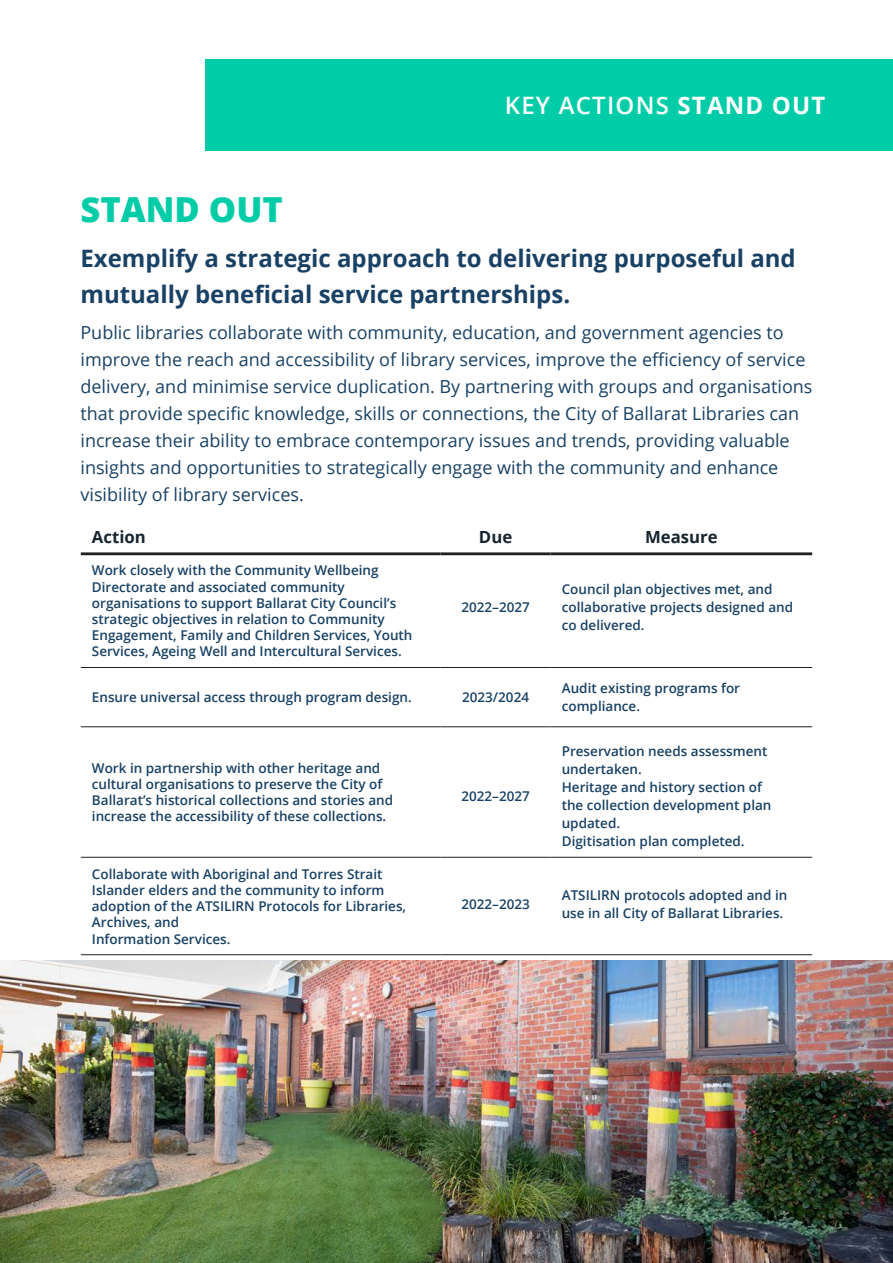
<style>
.page{position:relative;width:893px;height:1263px;background:#fff}
.page>*{position:absolute;margin:0;border:0;box-sizing:border-box;transform-origin:0 0}
.Body_Text{font:800 34.5px "Open Sans";color:#00cca7}
.Body_Text-2{font:700 24px/36px "Open Sans";color:#194164}
.Chapter_Title_-_Alig{font:600 24px "Open Sans";letter-spacing:.05em;color:#fff}
.Body_Text-3{font:18px/27px "Open Sans";color:#194164}
.Content___Center{font:700 16.8px "Open Sans";color:#16242e}
.Content___Left{font:700 16.8px "Open Sans";color:#16242e}
.Content___Left-2{font:600 13.5px/16.2px "Open Sans";color:#194164}
.Byline_Title_-_Align{font:600 13.5px/18px "Open Sans";color:#194164}
.s1{font-weight:700}
</style>
<div class="page">
<div style="left:205px;top:59px;width:688px;height:92px;background:#00cca7"></div>
<hr style="left:81px;top:552px;width:360px;height:3px;background:#231f20">
<hr style="left:441px;top:552px;width:110px;height:3px;background:#231f20">
<hr style="left:551px;top:552px;width:261px;height:3px;background:#231f20">
<hr style="left:81px;top:667px;width:360px;height:1px;background:#231f20">
<hr style="left:441px;top:667px;width:110px;height:1px;background:#231f20">
<hr style="left:551px;top:667px;width:261px;height:1px;background:#231f20">
<hr style="left:81px;top:726px;width:360px;height:1px;background:#231f20">
<hr style="left:81px;top:857px;width:360px;height:1px;background:#231f20">
<hr style="left:441px;top:726px;width:110px;height:1px;background:#231f20">
<hr style="left:441px;top:857px;width:110px;height:1px;background:#231f20">
<hr style="left:551px;top:726px;width:261px;height:1px;background:#231f20">
<hr style="left:551px;top:857px;width:261px;height:1px;background:#231f20">
<hr style="left:81px;top:954px;width:360px;height:1px;background:#231f20">
<hr style="left:441px;top:954px;width:110px;height:1px;background:#231f20">
<hr style="left:551px;top:954px;width:261px;height:1px;background:#231f20">
<img style="left:0;top:961px;width:893px;height:302px">
<p class="Chapter_Title_-_Alig" style="left:505px;top:89px;width:322px">KEY ACTIONS <span class="s1">STAND OUT</span></p>
<p class="Body_Text" style="left:80px;top:183px;width:204px">STAND OUT</p>
<p class="Body_Text-2" style="left:80px;top:240px;width:717px">Exemplify a strategic approach to delivering purposeful and mutually beneficial service partnerships.</p>
<p class="Body_Text-3" style="left:80px;top:319px;width:734px">Public libraries collaborate with community, education, and government agencies to improve the reach and accessibility of library services, improve the efficiency of service delivery, and minimise service duplication. By partnering with groups and organisations that provide specific knowledge, skills or connections, the City of Ballarat Libraries can increase their ability to embrace contemporary issues and trends, providing valuable insights and opportunities to strategically engage with the community and enhance visibility of library services.</p>
<p class="Content___Left" style="left:92px;top:525px;width:55px">Action</p>
<p class="Content___Center" style="left:479px;top:525px;width:35px">Due</p>
<p class="Content___Center" style="left:645px;top:525px;width:74px">Measure</p>
<p class="Content___Left-2" style="left:92px;top:562px;width:322px">Work closely with the Community Wellbeing Directorate and associated community organisations to support Ballarat City Council’s strategic objectives in relation to Community Engagement, Family and Children Services, Youth Services, Ageing Well and Intercultural Services.</p>
<p class="Byline_Title_-_Align" style="left:562px;top:580px;width:233px">Council plan objectives met, and collaborative projects designed and co delivered.</p>
<p class="Byline_Title_-_Align" style="left:461px;top:598px;width:70px">2022–2027</p>
<p class="Content___Left-2" style="left:92px;top:689px;width:321px">Ensure universal access through program design.</p>
<p class="Byline_Title_-_Align" style="left:462px;top:688px;width:68px">2023/2024</p>
<p class="Byline_Title_-_Align" style="left:562px;top:679px;width:180px">Audit existing programs for compliance.</p>
<p class="Content___Left-2" style="left:92px;top:759px;width:303px">Work in partnership with other heritage and cultural organisations to preserve the City of Ballarat’s historical collections and stories and increase the accessibility of these collections.</p>
<p class="Content___Left-2" style="left:92px;top:865px;width:316px">Collaborate with Aboriginal and Torres Strait Islander elders and the community to inform adoption of the ATSILIRN Protocols for Libraries, Archives, and<br>Information Services.</p>
<p class="Byline_Title_-_Align" style="left:461px;top:787px;width:70px">2022–2027</p>
<p class="Byline_Title_-_Align" style="left:562px;top:742px;width:207px">Preservation needs assessment undertaken.</p>
<p class="Byline_Title_-_Align" style="left:562px;top:778px;width:211px">Heritage and history section of the collection development plan updated.</p>
<p class="Byline_Title_-_Align" style="left:562px;top:832px;width:184px">Digitisation plan completed.</p>
<p class="Byline_Title_-_Align" style="left:461px;top:895px;width:70px">2022–2023</p>
<p class="Byline_Title_-_Align" style="left:562px;top:886px;width:227px">ATSILIRN protocols adopted and in use in all City of Ballarat Libraries.</p>
</div>
